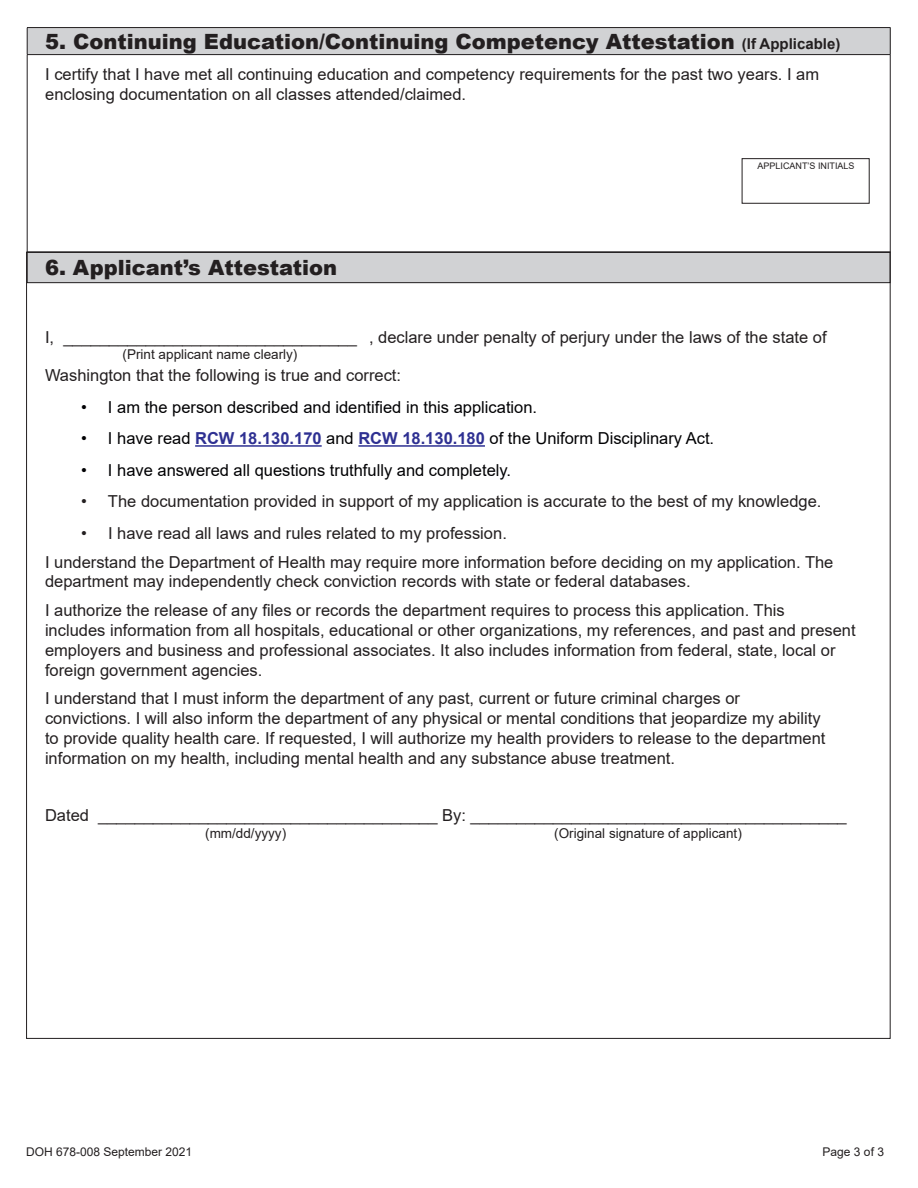
<style>
.page{position:relative;width:918px;height:1188px;background:#fff}
.page>*{position:absolute;margin:0;border:0;box-sizing:border-box;transform-origin:0 0}
.Subhead_2_FL{font:900 21px "Arial";color:#231f20}
._11_13_2{font:16.5px/19.8px "Arial";color:#231f20}
.Hanging_Indent_1{font:16.5px "Arial";color:#000003}
.Hanging_Indent_1-2{font:16.5px "Arial";color:#231f20}
._9_pt{font:13.5px "Arial";color:#231f20}
.t1{font:12px "Arial";color:#231f20}
.t2{font:9px "Arial";color:#231f20}
.s1{font-weight:700;font-size:15px}
.s2{font-weight:700;color:#2e3092}
</style>
<div class="page">
<div style="left:27px;top:252px;width:863px;height:31px;background:#d1d2d4"></div>
<div style="left:27px;top:252px;width:863px;height:31px;border:1px solid #231f20"></div>
<hr style="left:195px;top:445px;width:127px;height:2px;background:#2e3092">
<hr style="left:358px;top:445px;width:127px;height:2px;background:#2e3092">
<div style="left:27px;top:28px;width:863px;height:27px;background:#d1d2d4"></div>
<svg style="left:890px;top:28px;width:1px;height:26px"></svg>
<hr style="left:890px;top:55px;width:1px;height:197px;background:#231f20">
<hr style="left:27px;top:27px;width:863px;height:1px;background:#231f20">
<svg style="left:27px;top:28px;width:1px;height:26px"></svg>
<hr style="left:27px;top:54px;width:863px;height:1px;background:#231f20">
<hr style="left:27px;top:55px;width:1px;height:197px;background:#231f20">
<hr style="left:27px;top:252px;width:863px;height:1px;background:#231f20">
<div style="left:742px;top:158px;width:127px;height:45px;border:1px solid #231f20"></div>
<p class="Subhead_2_FL" style="left:45px;top:26px;width:797px">5. Continuing Education/Continuing Competency Attestation <span class="s1">(If Applicable)</span></p>
<p class="_11_13_2" style="left:45px;top:64px;width:776px">I certify that I have met all continuing education and competency requirements for the past two years. I am enclosing documentation on all classes attended/claimed.</p>
<p class="Subhead_2_FL" style="left:45px;top:252px;width:294px">6. Applicant’s Attestation</p>
<p class="t2" style="left:758px;top:160px;width:99px">APPLICANT’S INITIALS</p>
<p class="_11_13_2" style="left:45px;top:328px;width:783px">I, ________________________________ , declare under penalty of perjury under the laws of the state of</p>
<p class="_11_13_2" style="left:45px;top:365px;width:358px">Washington that the following is true and correct:</p>
<p class="Hanging_Indent_1" style="left:81px;top:396px;width:458px">• I am the person described and identified in this application.</p>
<p class="Hanging_Indent_1" style="left:81px;top:427px;width:635px">• I have read <span class="s2">RCW 18.130.170</span> and <span class="s2">RCW 18.130.180</span> of the Uniform Disciplinary Act.</p>
<p class="Hanging_Indent_1" style="left:81px;top:459px;width:432px">• I have answered all questions truthfully and completely.</p>
<p class="Hanging_Indent_1-2" style="left:81px;top:490px;width:742px">• The documentation provided in support of my application is accurate to the best of my knowledge.</p>
<p class="_11_13_2" style="left:81px;top:523px;width:427px">• I have read all laws and rules related to my profession.</p>
<p class="_11_13_2" style="left:45px;top:552px;width:790px">I understand the Department of Health may require more information before deciding on my application. The department may independently check conviction records with state or federal databases.</p>
<p class="_11_13_2" style="left:45px;top:600px;width:812px">I authorize the release of any files or records the department requires to process this application. This<br>includes information from all hospitals, educational or other organizations, my references, and past and present employers and business and professional associates. It also includes information from federal, state, local or foreign government agencies.</p>
<p class="_11_13_2" style="left:45px;top:689px;width:782px">I understand that I must inform the department of any past, current or future criminal charges or convictions. I will also inform the department of any physical or mental conditions that jeopardize my ability to provide quality health care. If requested, I will authorize my health providers to release to the department information on my health, including mental health and any substance abuse treatment.</p>
<p class="_9_pt" style="left:123px;top:345px;width:176px">(Print applicant name clearly)</p>
<p class="_11_13_2" style="left:45px;top:806px;width:803px">Dated _____________________________________ By: _________________________________________</p>
<p class="_9_pt" style="left:554px;top:824px;width:189px">(Original signature of applicant)</p>
<p class="_9_pt" style="left:205px;top:824px;width:82px">(mm/dd/yyyy)</p>
<p class="t1" style="left:26px;top:1144px;width:168px">DOH 678-008 September 2021</p>
<p class="t1" style="left:823px;top:1144px;width:63px">Page 3 of 3</p>
</div>
